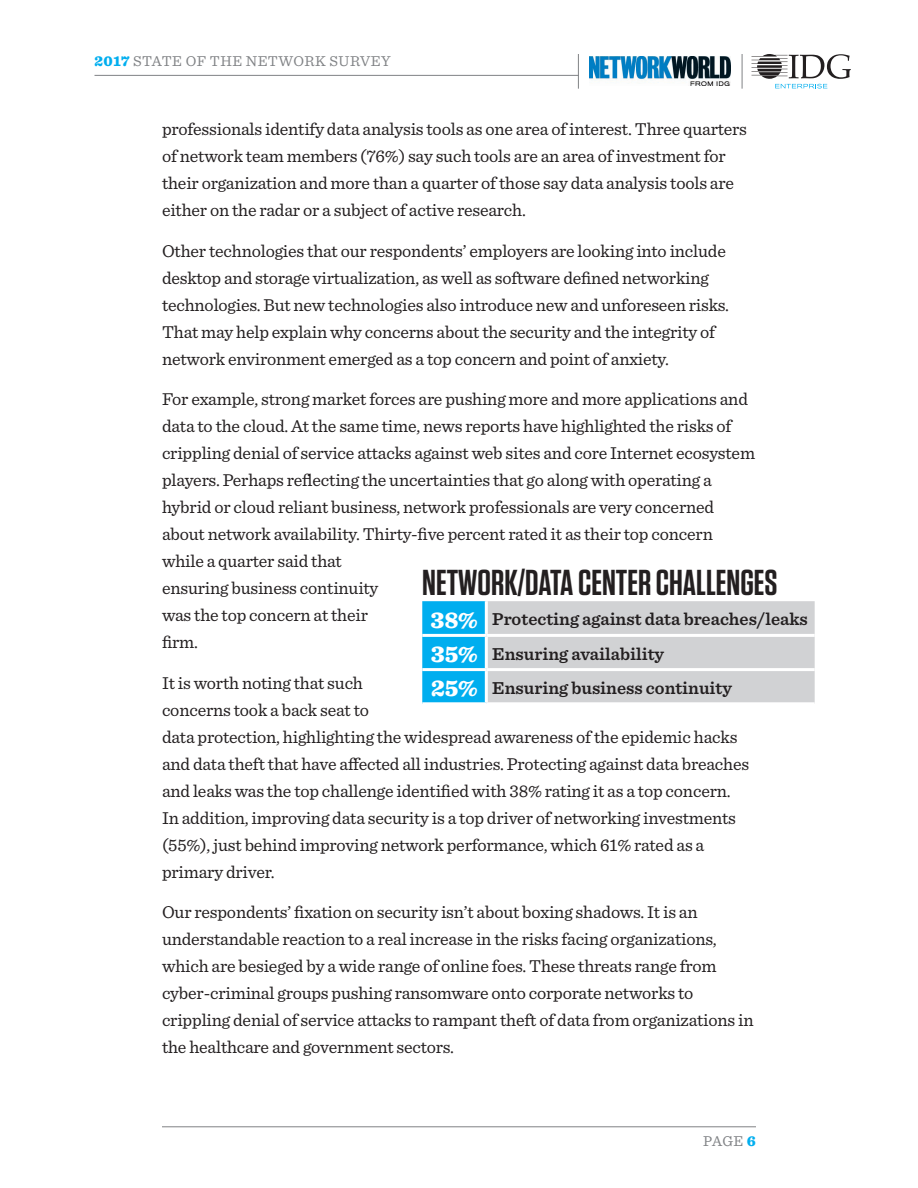
<style>
.page{position:relative;width:918px;height:1188px;background:#fff}
.page>*{position:absolute;margin:0;border:0;box-sizing:border-box;transform-origin:0 0}
.body1{font:600 36px "Tungsten";color:#231f20}
.body1-2{font:900 24px "Sentinel";color:#fff}
.body1-3{font:18px/27px "Sentinel";letter-spacing:-.01em;color:#231f20}
.body1-4{font:600 18px "Sentinel";color:#231f20}
.t1{font:15px "Sentinel";letter-spacing:.03em;color:#808285}
.s1{font-weight:900;color:#00aeef}
</style>
<div class="page">
<hr style="left:94px;top:75px;width:485px;height:1px;background:#808285">
<hr style="left:162px;top:1126px;width:594px;height:1px;background:#808285">
<hr style="left:578px;top:54px;width:1px;height:35px;background:#808285">
<svg style="left:752px;top:54px;width:99px;height:34px"></svg>
<img style="left:590px;top:57px;width:141px;height:29px">
<hr style="left:742px;top:54px;width:1px;height:35px;background:#808285">
<svg style="left:422px;top:601px;width:393px;height:101px;background:#b0ccd8"></svg>
<hr style="left:485px;top:601px;width:3px;height:33px;background:#fff">
<hr style="left:422px;top:634px;width:64px;height:3px;background:#fff">
<hr style="left:486px;top:634px;width:329px;height:3px;background:#fff">
<hr style="left:485px;top:637px;width:3px;height:31px;background:#fff">
<hr style="left:422px;top:668px;width:64px;height:3px;background:#fff">
<hr style="left:486px;top:668px;width:329px;height:3px;background:#fff">
<hr style="left:485px;top:671px;width:3px;height:31px;background:#fff">
<p class="t1" style="left:94px;top:50px;width:298px"><span class="s1">2017</span> STATE OF THE NETWORK SURVEY</p>
<p class="body1-3" style="left:162px;top:114px;width:587px">professionals identify data analysis tools as one area of interest. Three quarters of network team members (76%) say such tools are an area of investment for their organization and more than a quarter of those say data analysis tools are either on the radar or a subject of active research.</p>
<p class="body1-3" style="left:162px;top:236px;width:569px">Other technologies that our respondents’ employers are looking into include desktop and storage virtualization, as well as software defined networking technologies. But new technologies also introduce new and unforeseen risks.<br>That may help explain why concerns about the security and the integrity of network environment emerged as a top concern and point of anxiety.</p>
<p class="body1-3" style="left:162px;top:384px;width:595px">For example, strong market forces are pushing more and more applications and data to the cloud. At the same time, news reports have highlighted the risks of crippling denial of service attacks against web sites and core Internet ecosystem players. Perhaps reflecting the uncertainties that go along with operating a hybrid or cloud reliant business, network professionals are very concerned about network availability. Thirty-five percent rated it as their top concern while a quarter said that<br>ensuring business continuity<br>was the top concern at their<br>firm.</p>
<p class="body1-3" style="left:162px;top:668px;width:589px">It is worth noting that such<br>concerns took a back seat to<br>data protection, highlighting the widespread awareness of the epidemic hacks and data theft that have affected all industries. Protecting against data breaches and leaks was the top challenge identified with 38% rating it as a top concern.<br>In addition, improving data security is a top driver of networking investments (55%), just behind improving network performance, which 61% rated as a primary driver.</p>
<p class="body1-3" style="left:162px;top:897px;width:593px">Our respondents’ fixation on security isn’t about boxing shadows. It is an understandable reaction to a real increase in the risks facing organizations, which are besieged by a wide range of online foes. These threats range from cyber-criminal groups pushing ransomware onto corporate networks to crippling denial of service attacks to rampant theft of data from organizations in the healthcare and government sectors.</p>
<p class="body1" style="left:422px;top:564px;width:357px">NETWORK/DATA CENTER CHALLENGES</p>
<p class="body1-2" style="left:431px;top:601px;width:48px">38%</p>
<p class="body1-4" style="left:492px;top:606px;width:317px">Protecting against data breaches/leaks</p>
<p class="body1-2" style="left:431px;top:635px;width:48px">35%</p>
<p class="body1-4" style="left:492px;top:640px;width:173px">Ensuring availability</p>
<p class="body1-2" style="left:431px;top:669px;width:48px">25%</p>
<p class="body1-4" style="left:492px;top:674px;width:241px">Ensuring business continuity</p>
<p class="t1" style="left:703px;top:1130px;width:54px">PAGE <span class="s1">6</span></p>
</div>
